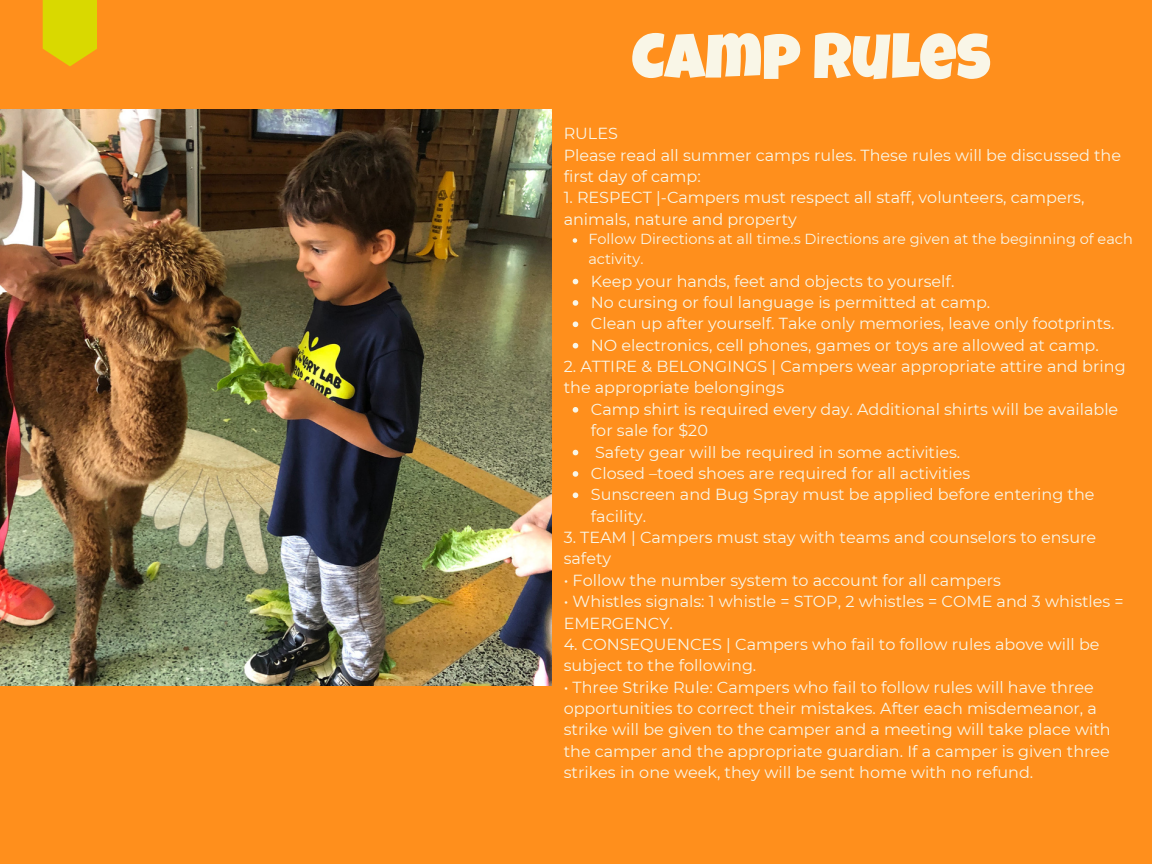
<style>
.page{position:relative;width:1152px;height:864px;background:#ff8f1c}
.page>*{position:absolute;margin:0;border:0;box-sizing:border-box;transform-origin:0 0}
.t1{font:64.05px "Luckiest Guy";color:#f9f6e7}
.t2{font:16.05px/21.3px "Montserrat";color:#f9f6e7}
.t3{font:14.55px/20.2px "Montserrat";color:#f9f6e7}
</style>
<div class="page">
<svg style="left:43px;top:0;width:54px;height:66px;background:#ddcf03"></svg>
<img style="left:0;top:110px;width:551px;height:576px">
<svg style="left:573px;top:238px;width:4px;height:5px"></svg>
<svg style="left:573px;top:279px;width:5px;height:5px"></svg>
<svg style="left:573px;top:300px;width:5px;height:6px"></svg>
<svg style="left:573px;top:321px;width:5px;height:6px"></svg>
<svg style="left:573px;top:343px;width:5px;height:5px"></svg>
<svg style="left:573px;top:407px;width:5px;height:6px"></svg>
<svg style="left:573px;top:450px;width:5px;height:5px"></svg>
<svg style="left:573px;top:471px;width:5px;height:6px"></svg>
<svg style="left:573px;top:492px;width:5px;height:6px"></svg>
<h1 class="t1" style="left:632px;top:33px;width:360px">CAMP RULES</h1>
<p class="t2" style="left:564px;top:123px;width:56px">RULES</p>
<p class="t2" style="left:564px;top:144px;width:559px">Please read all summer camps rules. These rules will be discussed the first day of camp:</p>
<p class="t2" style="left:564px;top:187px;width:522px">1. RESPECT |-Campers must respect all staff, volunteers, campers, animals, nature and property</p>
<p class="t3" style="left:588px;top:229px;width:546px">Follow Directions at all time.s Directions are given at the beginning of each activity.</p>
<p class="t2" style="left:591px;top:270px;width:365px">Keep your hands, feet and objects to yourself.</p>
<p class="t2" style="left:591px;top:292px;width:401px">No cursing or foul language is permitted at camp.</p>
<p class="t2" style="left:591px;top:313px;width:525px">Clean up after yourself. Take only memories, leave only footprints.</p>
<p class="t2" style="left:591px;top:334px;width:510px">NO electronics, cell phones, games or toys are allowed at camp.</p>
<p class="t2" style="left:564px;top:356px;width:564px">2. ATTIRE &amp; BELONGINGS | Campers wear appropriate attire and bring the appropriate belongings</p>
<p class="t2" style="left:591px;top:398px;width:529px">Camp shirt is required every day. Additional shirts will be available for sale for $20</p>
<p class="t2" style="left:595px;top:441px;width:367px">Safety gear will be required in some activities.</p>
<p class="t2" style="left:591px;top:463px;width:381px">Closed –toed shoes are required for all activities</p>
<p class="t2" style="left:591px;top:484px;width:505px">Sunscreen and Bug Spray must be applied before entering the facility.</p>
<p class="t2" style="left:564px;top:527px;width:534px">3. TEAM | Campers must stay with teams and counselors to ensure safety</p>
<p class="t2" style="left:564px;top:569px;width:439px">• Follow the number system to account for all campers</p>
<p class="t2" style="left:564px;top:591px;width:562px">• Whistles signals: 1 whistle = STOP, 2 whistles = COME and 3 whistles =<br>EMERGENCY.</p>
<p class="t2" style="left:564px;top:634px;width:537px">4. CONSEQUENCES | Campers who fail to follow rules above will be subject to the following.</p>
<p class="t2" style="left:564px;top:676px;width:549px">• Three Strike Rule: Campers who fail to follow rules will have three opportunities to correct their mistakes. After each misdemeanor, a strike will be given to the camper and a meeting will take place with the camper and the appropriate guardian. If a camper is given three strikes in one week, they will be sent home with no refund.</p>
</div>
